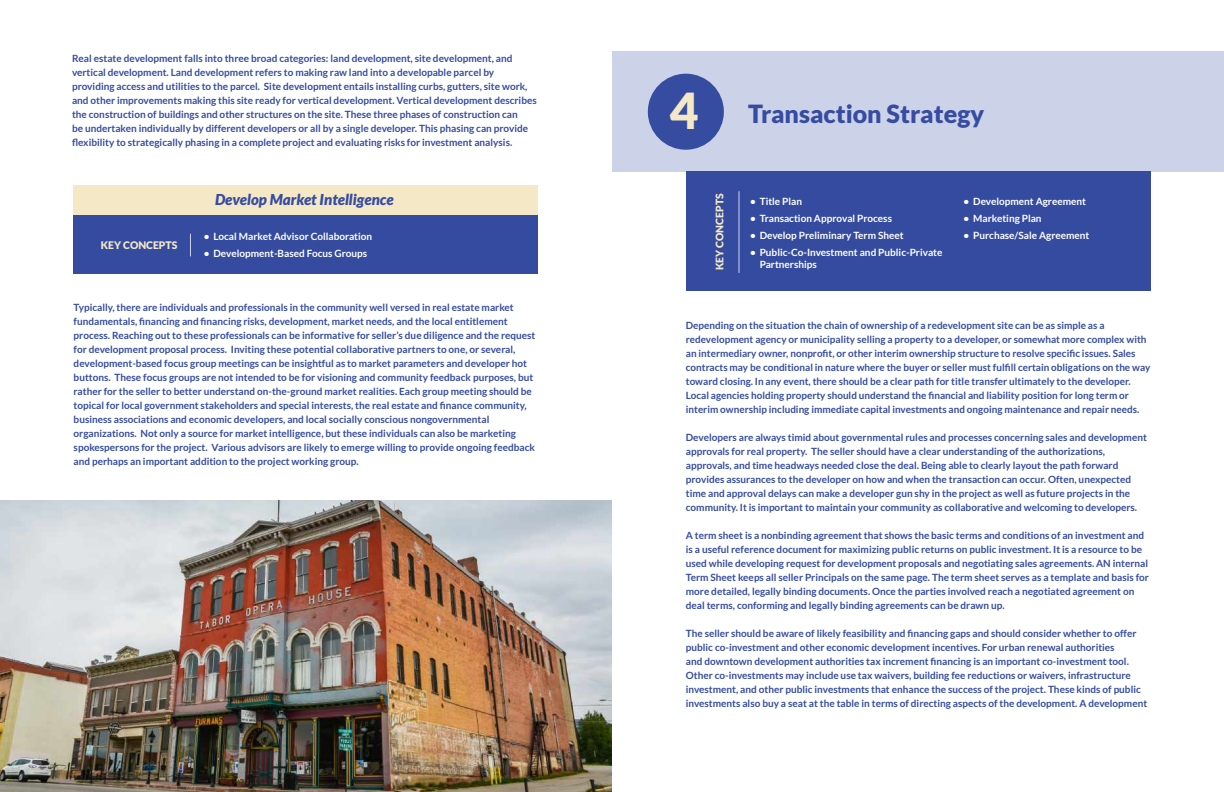
<style>
.page{position:relative;width:1224px;height:792px;background:#fff}
.page>*{position:absolute;margin:0;border:0;box-sizing:border-box;transform-origin:0 0}
.t1{font:900 25px "Lato";color:#364ca1}
.t2{font:italic 900 15px "Lato";color:#364ca1}
.t3{font:900 10.4px "Lato";color:#f4e8c6}
.t4{font:700 10px/14px "Lato";color:#364ca1}
.t5{font:700 10px/12px "Lato";color:#fff}
.s1{font-size:49.5px;color:#f4e8c6}
</style>
<div class="page">
<div style="left:74px;top:215px;width:464px;height:59px;background:#354b9f"></div>
<div style="left:74px;top:185px;width:464px;height:30px;background:#f4e8c6"></div>
<svg style="left:190px;top:234px;width:1px;height:22px"></svg>
<div style="left:612px;top:51px;width:612px;height:121px;background:#ccd3e8"></div>
<div style="left:648px;top:74px;width:76px;height:76px;background:#364ca1;border-radius:50%"></div>
<div style="left:686px;top:172px;width:465px;height:119px;background:#354b9f"></div>
<hr style="left:738px;top:191px;width:2px;height:82px;background:#ccd3e8">
<img style="left:0;top:501px;width:612px;height:291px">
<p class="t4" style="left:72px;top:51px;width:466px">Real estate development falls into three broad categories: land development, site development, and vertical development. Land development refers to making raw land into a developable parcel by providing access and utilities to the parcel. Site development entails installing curbs, gutters, site work, and other improvements making this site ready for vertical development. Vertical development describes the construction of buildings and other structures on the site. These three phases of construction can<br>be undertaken individually by different developers or all by a single developer. This phasing can provide flexibility to strategically phasing in a complete project and evaluating risks for investment analysis.</p>
<p class="t3" style="left:101px;top:239px;width:78px">KEY CONCEPTS</p>
<h2 class="t2" style="left:215px;top:191px;width:180px">Develop Market Intelligence</h2>
<p class="t5" style="left:204px;top:231px;width:170px">• Local Market Advisor Collaboration</p>
<p class="t5" style="left:204px;top:248px;width:165px">• Development-Based Focus Groups</p>
<p class="t4" style="left:74px;top:300px;width:463px">Typically, there are individuals and professionals in the community well versed in real estate market fundamentals, financing and financing risks, development, market needs, and the local entitlement process. Reaching out to these professionals can be informative for seller’s due diligence and the request for development proposal process. Inviting these potential collaborative partners to one, or several, development-based focus group meetings can be insightful as to market parameters and developer hot buttons. These focus groups are not intended to be for visioning and community feedback purposes, but rather for the seller to better understand on-the-ground market realities. Each group meeting should be topical for local government stakeholders and special interests, the real estate and finance community, business associations and economic developers, and local socially conscious nongovernmental organizations. Not only a source for market intelligence, but these individuals can also be marketing spokespersons for the project. Various advisors are likely to emerge willing to provide ongoing feedback and perhaps an important addition to the project working group.</p>
<h1 class="t1" style="left:670px;top:99px;width:316px"><span class="s1">4</span> Transaction Strategy</h1>
<p class="t3" style="left:714px;top:270px;width:78px;rotate:-90deg">KEY CONCEPTS</p>
<p class="t5" style="left:750px;top:195px;width:54px">• Title Plan</p>
<p class="t5" style="left:750px;top:212px;width:143px">• Transaction Approval Process</p>
<p class="t5" style="left:750px;top:229px;width:155px">• Develop Preliminary Term Sheet</p>
<p class="t5" style="left:760px;top:246px;width:184px;text-indent:-10px">• Public-Co-Investment and Public-Private<br>Partnerships</p>
<p class="t5" style="left:964px;top:195px;width:124px">• Development Agreement</p>
<p class="t5" style="left:964px;top:212px;width:80px">• Marketing Plan</p>
<p class="t5" style="left:964px;top:229px;width:127px">• Purchase/Sale Agreement</p>
<p class="t4" style="left:686px;top:318px;width:466px">Depending on the situation the chain of ownership of a redevelopment site can be as simple as a redevelopment agency or municipality selling a property to a developer, or somewhat more complex with an intermediary owner, nonprofit, or other interim ownership structure to resolve specific issues. Sales contracts may be conditional in nature where the buyer or seller must fulfill certain obligations on the way toward closing. In any event, there should be a clear path for title transfer ultimately to the developer.<br>Local agencies holding property should understand the financial and liability position for long term or interim ownership including immediate capital investments and ongoing maintenance and repair needs.</p>
<p class="t4" style="left:686px;top:430px;width:463px">Developers are always timid about governmental rules and processes concerning sales and development approvals for real property. The seller should have a clear understanding of the authorizations, approvals, and time headways needed close the deal. Being able to clearly layout the path forward provides assurances to the developer on how and when the transaction can occur. Often, unexpected time and approval delays can make a developer gun shy in the project as well as future projects in the community. It is important to maintain your community as collaborative and welcoming to developers.</p>
<p class="t4" style="left:686px;top:528px;width:465px">A term sheet is a nonbinding agreement that shows the basic terms and conditions of an investment and is a useful reference document for maximizing public returns on public investment. It is a resource to be used while developing request for development proposals and negotiating sales agreements. AN internal Term Sheet keeps all seller Principals on the same page. The term sheet serves as a template and basis for more detailed, legally binding documents. Once the parties involved reach a negotiated agreement on deal terms, conforming and legally binding agreements can be drawn up.</p>
<p class="t4" style="left:686px;top:626px;width:463px">The seller should be aware of likely feasibility and financing gaps and should consider whether to offer public co-investment and other economic development incentives. For urban renewal authorities<br>and downtown development authorities tax increment financing is an important co-investment tool.<br>Other co-investments may include use tax waivers, building fee reductions or waivers, infrastructure investment, and other public investments that enhance the success of the project. These kinds of public investments also buy a seat at the table in terms of directing aspects of the development. A development</p>
</div>
